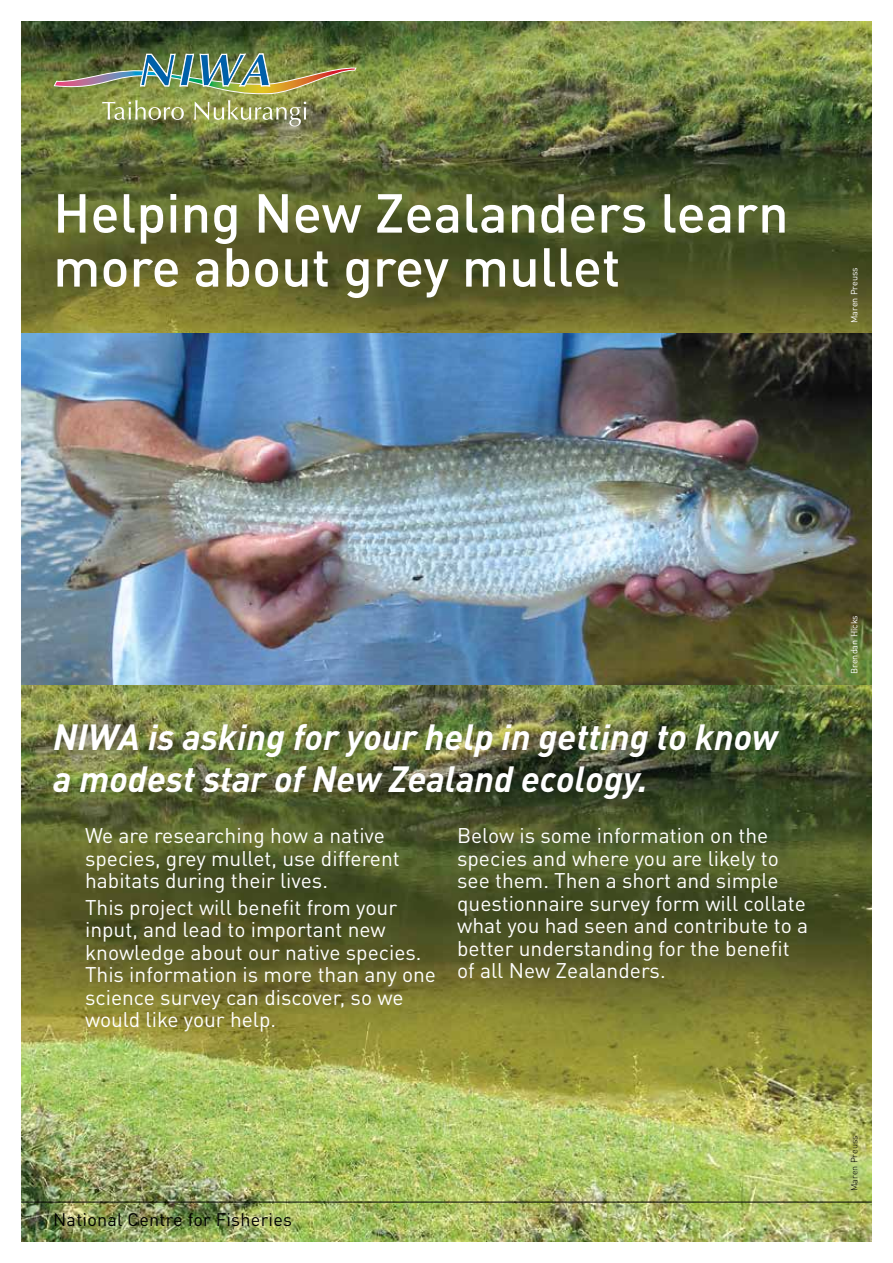
<style>
.page{position:relative;width:893px;height:1263px;background:#fff}
.page>*{position:absolute;margin:0;border:0;box-sizing:border-box;transform-origin:0 0}
.t1{font:500 54px/54px "DIN Pro";color:#fff}
.t2{font:italic 700 36px/42px "DIN Pro";color:#fff}
.t3{font:21px/22.5px "DIN Pro";color:#fff}
.t4{font:18px "DIN Pro";letter-spacing:.015em;color:#000}
.t5{font:9px "DIN Pro";letter-spacing:.005em;color:#fff}
.t6{font:300 9px "DIN Pro";letter-spacing:.005em;color:#000}
</style>
<div class="page">
<img style="left:21px;top:685px;width:851px;height:557px">
<img style="left:21px;top:21px;width:851px;height:313px">
<img style="left:21px;top:334px;width:851px;height:351px">
<hr style="left:21px;top:1202px;width:851px;height:1px;background:#000">
<img style="left:54px;top:53px;width:303px;height:73px">
<h1 class="t1" style="left:53px;top:180px;width:737px">Helping New Zealanders learn more about grey mullet</h1>
<p class="t5" style="left:847px;top:323px;width:58px;rotate:-90deg">Maren Preuss</p>
<h2 class="t2" style="left:53px;top:712px;width:726px">NIWA is asking for your help in getting to know a modest star of New Zealand ecology.</h2>
<p class="t3" style="left:85px;top:822px;width:316px">We are researching how a native species, grey mullet, use different habitats during their lives.</p>
<p class="t3" style="left:85px;top:894px;width:352px">This project will benefit from your input, and lead to important new knowledge about our native species.<br>This information is more than any one science survey can discover, so we would like your help.</p>
<p class="t3" style="left:457px;top:822px;width:353px">Below is some information on the species and where you are likely to see them. Then a short and simple questionnaire survey form will collate what you had seen and contribute to a better understanding for the benefit of all New Zealanders.</p>
<p class="t4" style="left:53px;top:1206px;width:240px">National Centre for Fisheries</p>
<p class="t5" style="left:847px;top:674px;width:60px;rotate:-90deg">Brendan Hicks</p>
<p class="t6" style="left:847px;top:1191px;width:57px;rotate:-90deg">Maren Preuss</p>
</div>
